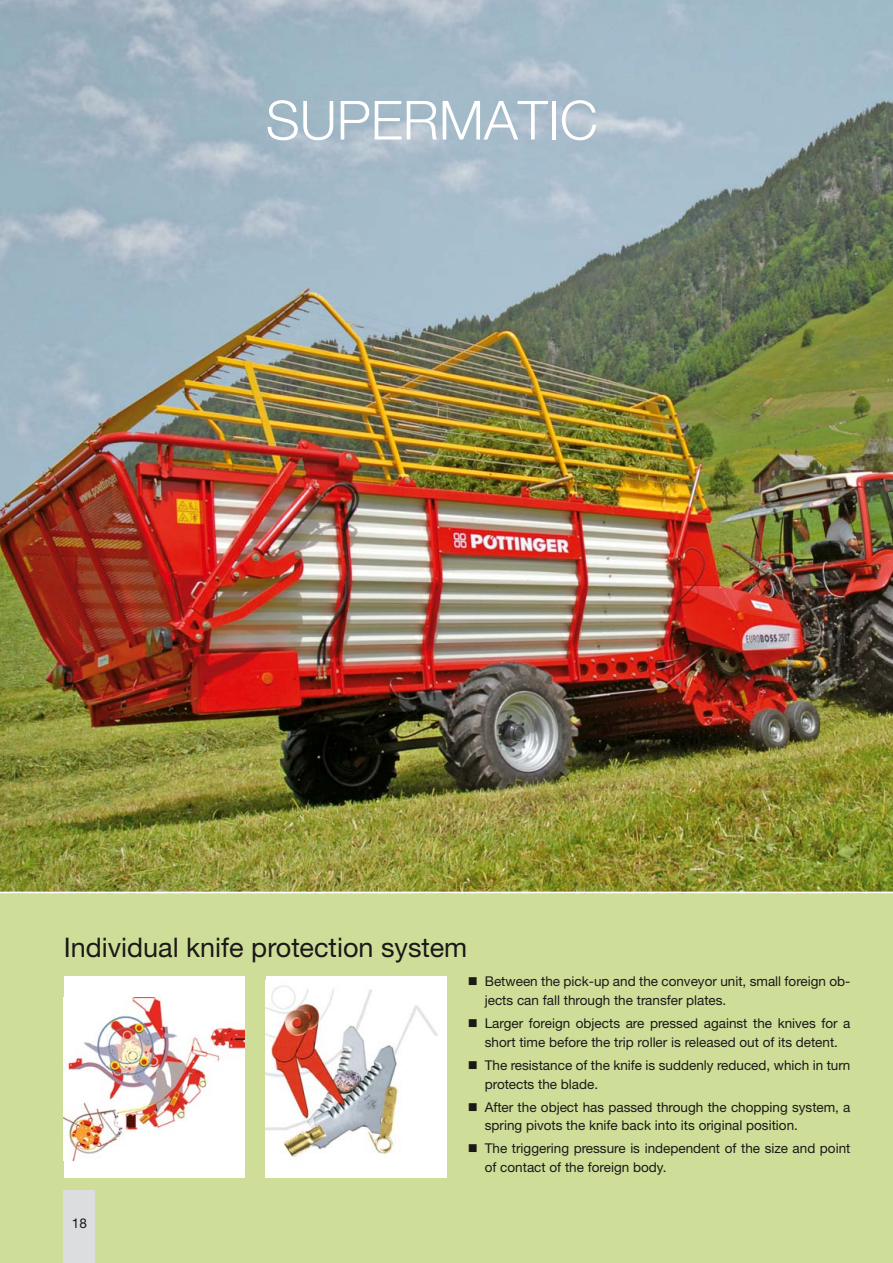
<style>
.page{position:relative;width:893px;height:1263px;background:#fff}
.page>*{position:absolute;margin:0;border:0;box-sizing:border-box;transform-origin:0 0}
.t1{font:300 54px "Helvetica Neue LTW1 G";color:#fff}
.t2{font:27px "Helvetica Neue LTW1 G";color:#1b1819}
.t3{font:13.5px/18.8px "Helvetica Neue LTW1 G";color:#1b1819}
</style>
<div class="page">
<div style="left:0;top:893px;width:893px;height:370px;background:#cede98"></div>
<img style="left:0;top:0;width:893px;height:891px">
<hr style="left:0;top:891px;width:893px;height:3px;background:#fff">
<div style="left:64px;top:977px;width:180px;height:201px;background:#fff"></div>
<img style="left:64px;top:998px;width:180px;height:162px">
<div style="left:64px;top:1191px;width:31px;height:72px;background:#dcddde"></div>
<img style="left:266px;top:981px;width:180px;height:197px">
<h1 class="t1" style="left:266px;top:89px;width:334px">SUPERMATIC</h1>
<h2 class="t2" style="left:64px;top:937px;width:405px">Individual knife protection system</h2>
<p class="t3" style="left:72px;top:1216px;width:17px">18</p>
<p class="t3" style="left:485px;top:974px;width:367px">Between the pick-up and the conveyor unit, small foreign ob&shy;jects can fall through the transfer plates.</p>
<p class="t3" style="left:485px;top:1015px;width:367px">Larger foreign objects are pressed against the knives for a short time before the trip roller is released out of its detent.</p>
<p class="t3" style="left:485px;top:1057px;width:367px">The resistance of the knife is suddenly reduced, which in turn protects the blade.</p>
<p class="t3" style="left:485px;top:1099px;width:367px">After the object has passed through the chopping system, a spring pivots the knife back into its original position.</p>
<p class="t3" style="left:485px;top:1141px;width:367px">The triggering pressure is independent of the size and point of contact of the foreign body.</p>
</div>
